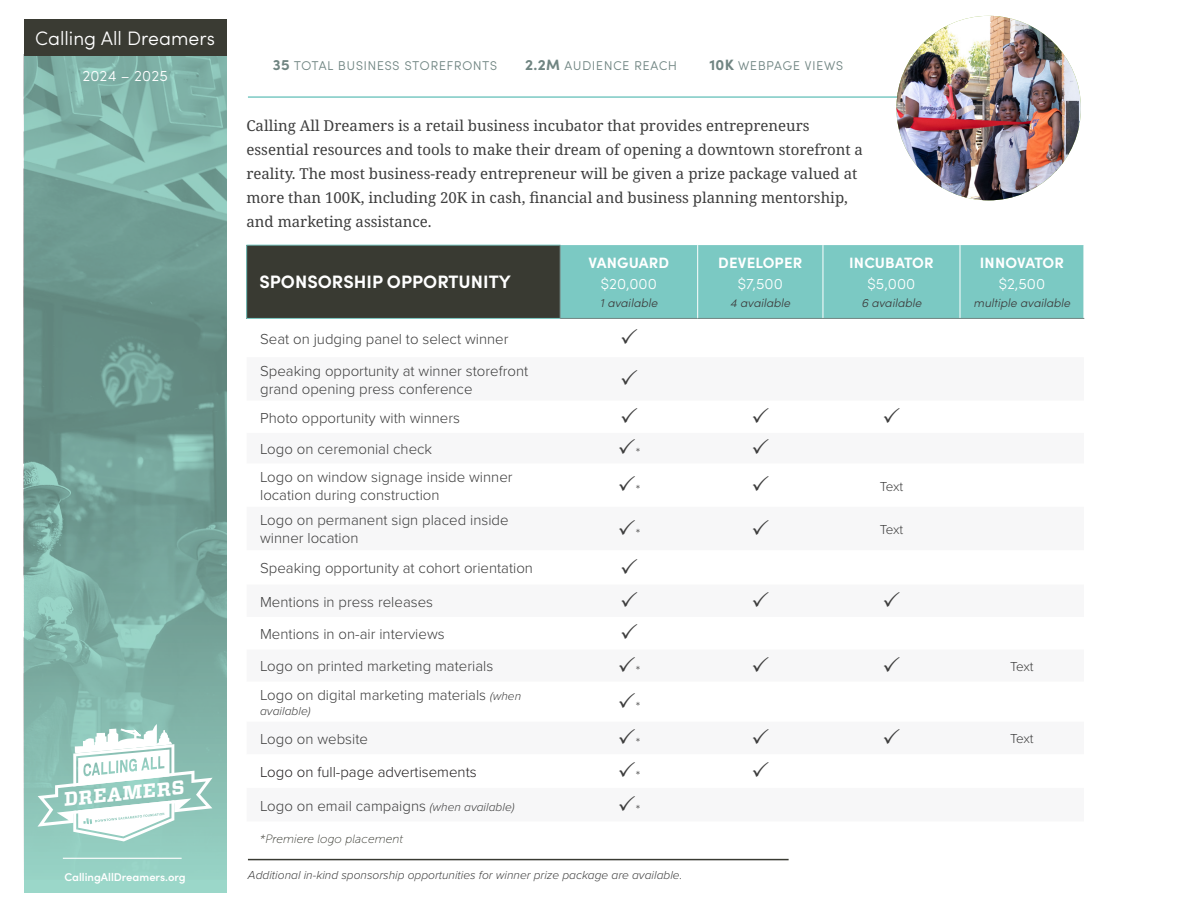
<style>
.page{position:relative;width:1188px;height:918px;background:#fff}
.page>*{position:absolute;margin:0;border:0;box-sizing:border-box;transform-origin:0 0}
.t1{font:300 19.5px "Sofia Pro";color:#fff}
.t2{font:700 19.5px "Vitesse";color:#fff}
.t3{font:700 18px "Sofia Pro";color:#fff}
.t4{font:300 15px/18px "Proxima Nova";color:#3d3d3d}
.t5{font:15px/24px "Noto Serif";color:#3d3d3d}
.t6{font:300 15px "Sofia Pro";letter-spacing:.02em;color:#708582}
.t7{font:700 15px "Sofia Pro";letter-spacing:.01em;color:#fff}
.t8{font:300 15px "Sofia Pro";color:#fff}
.t9{font:300 15px "Proxima Nova";color:#231f20}
.t10{font:300 13.5px "Proxima Nova";letter-spacing:-.025em;color:#3d3d3d}
.t11{font:italic 300 12px "Proxima Nova";color:#3d3d3d}
.t12{font:italic 300 12px "Sofia Pro";color:#3d3d3d}
.t13{font:italic 12px "Museo Sans 100";color:#393a32}
.t14{font:600 11.25px "Sofia Pro";color:#fff}
.s1{font-weight:700}
.s2{font-style:italic;font-size:12px}
</style>
<div class="page">
<hr style="left:248px;top:859px;width:541px;height:1px;background:#393a32">
<div style="left:247px;top:245px;width:313px;height:73px;background:#393a32"></div>
<div style="left:561px;top:245px;width:523px;height:73px;background:#7bc9c3"></div>
<hr style="left:697px;top:245px;width:1px;height:73px;background:#fff">
<hr style="left:823px;top:245px;width:1px;height:73px;background:#fff">
<hr style="left:960px;top:245px;width:1px;height:73px;background:#fff">
<hr style="left:246px;top:245px;width:314px;height:1px;background:#7bc9c3">
<hr style="left:246px;top:245px;width:1px;height:73px;background:#7bc9c3">
<hr style="left:246px;top:318px;width:314px;height:1px;background:#7bc9c3">
<hr style="left:560px;top:245px;width:1px;height:73px;background:#708582">
<hr style="left:560px;top:318px;width:138px;height:1px;background:#708582">
<hr style="left:698px;top:318px;width:125px;height:1px;background:#708582">
<hr style="left:823px;top:318px;width:137px;height:1px;background:#708582">
<hr style="left:960px;top:318px;width:124px;height:1px;background:#708582">
<hr style="left:248px;top:96px;width:714px;height:2px;background:#7bc9c3">
<img style="left:896px;top:16px;width:185px;height:184px;border-radius:92px">
<img style="left:24px;top:56px;width:202px;height:823px">
<hr style="left:63px;top:858px;width:119px;height:1px;background:#fff">
<div style="left:24px;top:20px;width:202px;height:36px;background:#3a3b33"></div>
<svg style="left:38px;top:722px;width:175px;height:119px"></svg>
<p class="t1" style="left:35px;top:24px;width:181px">Calling All Dreamers</p>
<p class="t8" style="left:82px;top:65px;width:87px">2024 – 2025</p>
<p class="t2" style="left:62px;top:787px;width:123px;rotate:-6deg">DREAMERS</p>
<p class="t14" style="left:64px;top:868px;width:123px">CallingAllDreamers.org</p>
<p class="t6" style="left:273px;top:54px;width:226px"><span class="s1">35</span> total business storefronts</p>
<p class="t6" style="left:525px;top:54px;width:154px"><span class="s1">2.2M</span> audience reach</p>
<p class="t6" style="left:709px;top:54px;width:136px"><span class="s1">10K</span> webpage views</p>
<p class="t5" style="left:246px;top:114px;width:618px">Calling All Dreamers is a retail business incubator that provides entrepreneurs essential resources and tools to make their dream of opening a downtown storefront a reality. The most business-ready entrepreneur will be given a prize package valued at more than 100K, including 20K in cash, financial and business planning mentorship, and marketing assistance.</p>
<p class="t3" style="left:259px;top:268px;width:253px">SPONSORSHIP OPPORTUNITY</p>
<p class="t7" style="left:589px;top:251px;width:82px">VANGUARD</p>
<p class="t8" style="left:601px;top:272px;width:58px">$20,000</p>
<p class="t12" style="left:600px;top:294px;width:59px">1 available</p>
<p class="t7" style="left:718px;top:251px;width:86px">DEVELOPER</p>
<p class="t8" style="left:738px;top:272px;width:47px">$7,500</p>
<p class="t12" style="left:730px;top:294px;width:62px">4 available</p>
<p class="t7" style="left:849px;top:251px;width:86px">INCUBATOR</p>
<p class="t8" style="left:868px;top:272px;width:49px">$5,000</p>
<p class="t12" style="left:861px;top:294px;width:62px">6 available</p>
<p class="t4" style="left:260px;top:329px;width:250px">Seat on judging panel to select winner</p>
<p class="t4" style="left:260px;top:361px;width:270px">Speaking opportunity at winner storefront grand opening press conference</p>
<p class="t4" style="left:260px;top:408px;width:201px">Photo opportunity with winners</p>
<p class="t4" style="left:260px;top:439px;width:174px">Logo on ceremonial check</p>
<p class="t10" style="left:636px;top:443px;width:6px">*</p>
<p class="t4" style="left:260px;top:467px;width:254px">Logo on window signage inside winner location during construction</p>
<p class="t10" style="left:636px;top:480px;width:6px">*</p>
<p class="t10" style="left:880px;top:476px;width:25px">Text</p>
<p class="t4" style="left:260px;top:511px;width:250px">Logo on permanent sign placed inside winner location</p>
<p class="t10" style="left:636px;top:523px;width:6px">*</p>
<p class="t10" style="left:880px;top:519px;width:25px">Text</p>
<p class="t7" style="left:980px;top:251px;width:86px">INNOVATOR</p>
<p class="t8" style="left:999px;top:272px;width:48px">$2,500</p>
<p class="t12" style="left:974px;top:294px;width:98px">multiple available</p>
<p class="t4" style="left:260px;top:558px;width:274px">Speaking opportunity at cohort orientation</p>
<p class="t4" style="left:260px;top:592px;width:174px">Mentions in press releases</p>
<p class="t4" style="left:260px;top:624px;width:186px">Mentions in on-air interviews</p>
<p class="t4" style="left:260px;top:657px;width:235px">Logo on printed marketing materials</p>
<p class="t10" style="left:636px;top:660px;width:6px">*</p>
<p class="t10" style="left:1010px;top:656px;width:25px">Text</p>
<p class="t4" style="left:260px;top:686px;width:263px">Logo on digital marketing materials <span class="s2">(when</span></p>
<p class="t11" style="left:260px;top:702px;width:52px">available)</p>
<p class="t10" style="left:636px;top:696px;width:6px">*</p>
<p class="t4" style="left:260px;top:729px;width:109px">Logo on website</p>
<p class="t10" style="left:636px;top:733px;width:6px">*</p>
<p class="t10" style="left:1010px;top:729px;width:25px">Text</p>
<p class="t9" style="left:260px;top:761px;width:218px">Logo on full-page advertisements</p>
<p class="t10" style="left:636px;top:766px;width:6px">*</p>
<p class="t4" style="left:260px;top:796px;width:256px">Logo on email campaigns <span class="s2">(when available)</span></p>
<p class="t10" style="left:636px;top:799px;width:6px">*</p>
<p class="t13" style="left:260px;top:833px;width:145px">*Premiere logo placement</p>
<p class="t11" style="left:248px;top:867px;width:436px">Additional in-kind sponsorship opportunities for winner prize package are available.</p>
</div>
